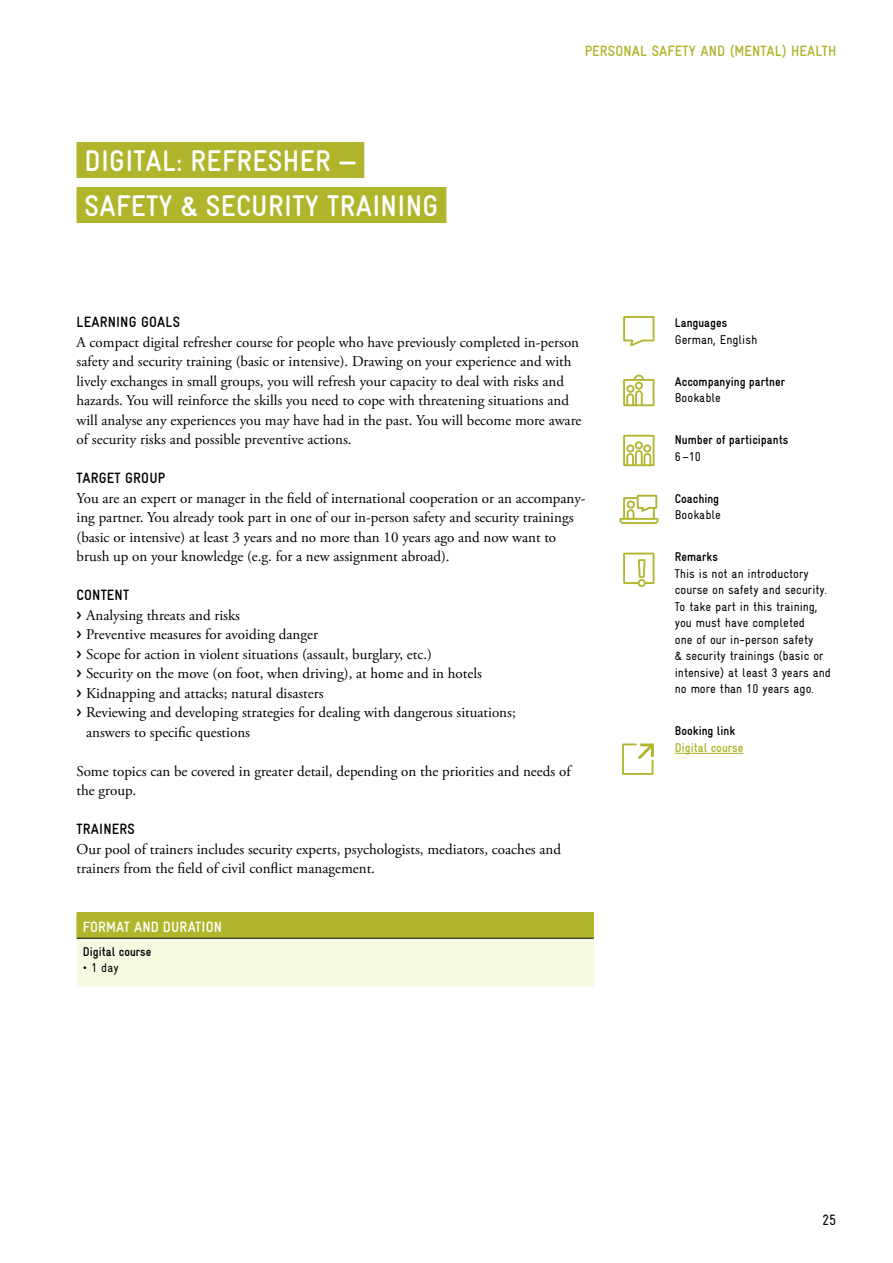
<style>
.page{position:relative;width:893px;height:1263px;background:#fff}
.page>*{position:absolute;margin:0;border:0;box-sizing:border-box;transform-origin:0 0}
.t1{font:700 30px/45px "Gravur Condensed Pro";letter-spacing:.01em;color:#fff}
.t2{font:15px/19.5px "Adobe Garamond Pro";color:#000}
.t3{font:700 15px "Gravur Condensed Pro";letter-spacing:.01em;color:#000}
.t4{font:700 15px "Gravur Condensed Pro";letter-spacing:.01em;color:#b0b52b}
.t5{font:700 15px "Gravur Condensed Pro";letter-spacing:.01em;color:#fff}
.t6{font:15px "Gravur Condensed Pro";color:#000}
.t7{font:12.75px/16.5px "Gravur Condensed Pro";color:#000}
.t8{font:700 12.75px "Gravur Condensed Pro";color:#000}
.t9{font:700 12.75px "Gravur Condensed Pro";color:#b0b52b}
.s1{font-family:"Gravur Condensed Pro";font-weight:700}
</style>
<div class="page">
<div style="left:77px;top:142px;width:287px;height:36px;background:#b0b52b"></div>
<div style="left:77px;top:187px;width:369px;height:36px;background:#b0b52b"></div>
<hr style="left:675px;top:753px;width:68px;height:1px;background:#b0b52b">
<div style="left:77px;top:913px;width:516px;height:25px;background:#b0b52b"></div>
<div style="left:77px;top:938px;width:516px;height:48px;background:#f7fae0"></div>
<svg style="left:593px;top:913px;width:1px;height:25px"></svg>
<hr style="left:77px;top:938px;width:517px;height:1px;background:#000">
<svg style="left:623px;top:435px;width:31px;height:31px"></svg>
<svg style="left:623px;top:316px;width:31px;height:30px"></svg>
<svg style="left:619px;top:495px;width:39px;height:29px"></svg>
<svg style="left:623px;top:375px;width:31px;height:31px"></svg>
<svg style="left:623px;top:553px;width:31px;height:34px"></svg>
<svg style="left:622px;top:743px;width:32px;height:32px"></svg>
<h1 class="t1" style="left:85px;top:138px;width:355px">DIGITAL: REFRESHER —<br>SAFETY &amp; SECURITY TRAINING</h1>
<p class="t4" style="left:585px;top:42px;width:253px">PERSONAL SAFETY AND (MENTAL) HEALTH</p>
<p class="t3" style="left:77px;top:314px;width:105px">LEARNING GOALS</p>
<p class="t2" style="left:77px;top:333px;width:506px">A compact digital refresher course for people who have previously completed in-person safety and security training (basic or intensive). Drawing on your experience and with lively exchanges in small groups, you will refresh your capacity to deal with risks and hazards. You will reinforce the skills you need to cope with threatening situations and will analyse any experiences you may have had in the past. You will become more aware of security risks and possible preventive actions.</p>
<p class="t3" style="left:77px;top:470px;width:90px">TARGET GROUP</p>
<p class="t2" style="left:77px;top:489px;width:511px">You are an expert or manager in the field of international cooperation or an accompany&shy;ing partner. You already took part in one of our in-person safety and security trainings (basic or intensive) at least 3 years and no more than 10 years ago and now want to brush up on your knowledge (e.g. for a new assignment abroad).</p>
<p class="t3" style="left:77px;top:587px;width:54px">CONTENT</p>
<p class="t2" style="left:77px;top:606px;width:165px"><span class="s1">&gt;</span> Analysing threats and risks</p>
<p class="t2" style="left:77px;top:625px;width:243px"><span class="s1">&gt;</span> Preventive measures for avoiding danger</p>
<p class="t2" style="left:77px;top:645px;width:357px"><span class="s1">&gt;</span> Scope for action in violent situations (assault, burglary, etc.)</p>
<p class="t2" style="left:77px;top:664px;width:407px"><span class="s1">&gt;</span> Security on the move (on foot, when driving), at home and in hotels</p>
<p class="t2" style="left:77px;top:684px;width:249px"><span class="s1">&gt;</span> Kidnapping and attacks; natural disasters</p>
<p class="t2" style="left:77px;top:703px;width:441px"><span class="s1">&gt;</span> Reviewing and developing strategies for dealing with dangerous situations;</p>
<p class="t2" style="left:86px;top:723px;width:165px">answers to specific questions</p>
<p class="t2" style="left:77px;top:762px;width:496px">Some topics can be covered in greater detail, depending on the priorities and needs of the group.</p>
<p class="t3" style="left:77px;top:821px;width:60px">TRAINERS</p>
<p class="t2" style="left:77px;top:840px;width:486px">Our pool of trainers includes security experts, psychologists, mediators, coaches and trainers from the field of civil conflict management.</p>
<p class="t5" style="left:83px;top:919px;width:141px">FORMAT AND DURATION</p>
<p class="t8" style="left:83px;top:944px;width:70px">Digital course</p>
<p class="t7" style="left:83px;top:960px;width:37px">• 1 day</p>
<p class="t8" style="left:675px;top:316px;width:54px">Languages</p>
<p class="t7" style="left:675px;top:331px;width:84px">German, English</p>
<p class="t8" style="left:675px;top:374px;width:112px">Accompanying partner</p>
<p class="t7" style="left:675px;top:390px;width:48px">Bookable</p>
<p class="t8" style="left:675px;top:433px;width:115px">Number of participants</p>
<p class="t7" style="left:675px;top:448px;width:28px">6 –10</p>
<p class="t8" style="left:675px;top:491px;width:46px">Coaching</p>
<p class="t7" style="left:675px;top:507px;width:48px">Bookable</p>
<p class="t8" style="left:675px;top:550px;width:44px">Remarks</p>
<p class="t7" style="left:675px;top:565px;width:158px">This is not an introductory course on safety and security.<br>To take part in this training, you must have completed<br>one of our in-person safety<br>&amp; security trainings (basic or intensive) at least 3 years and no more than 10 years ago.</p>
<p class="t8" style="left:675px;top:724px;width:62px">Booking link</p>
<p class="t9" style="left:675px;top:740px;width:70px">Digital course</p>
<p class="t6" style="left:822px;top:1211px;width:16px">25</p>
</div>
